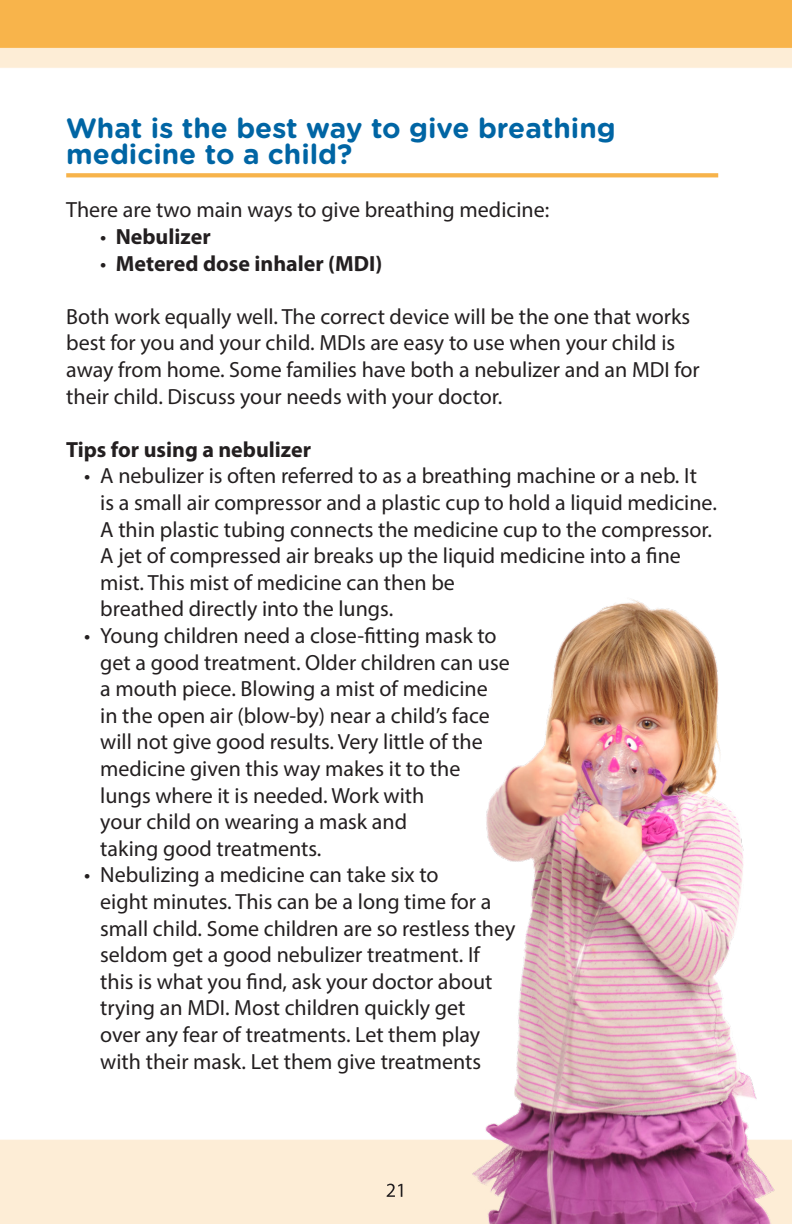
<style>
.page{position:relative;width:792px;height:1224px;background:#fff}
.page>*{position:absolute;margin:0;border:0;box-sizing:border-box;transform-origin:0 0}
.t1{font:700 28px/26.6px "Gotham Rounded";color:#0065a4}
.t2{font:22px/26.6px "Myriad Pro";color:#231f20}
.t3{font:700 22px "Myriad Pro";color:#231f20}
.s1{font-weight:400}
</style>
<div class="page">
<img style="left:0;top:0;width:792px;height:1224px">
<svg style="left:66px;top:173px;width:652px;height:4px;background:#f7b652"></svg>
<img style="left:362px;top:467px;width:430px;height:757px">
<svg style="left:387px;top:1184px;width:15px;height:13px"></svg>
<p class="t1" style="left:66px;top:113px;width:551px">What is the best way to give breathing medicine to a child?</p>
<p class="t2" style="left:66px;top:196px;width:485px">There are two main ways to give breathing medicine:</p>
<p class="t3" style="left:100px;top:222px;width:112px"><span class="s1">•</span> Nebulizer</p>
<p class="t3" style="left:100px;top:249px;width:284px"><span class="s1">•</span> Metered dose inhaler (MDI)</p>
<p class="t2" style="left:66px;top:303px;width:635px">Both work equally well. The correct device will be the one that works best for you and your child. MDIs are easy to use when your child is away from home. Some families have both a nebulizer and an MDI for their child. Discuss your needs with your doctor.</p>
<p class="t3" style="left:66px;top:435px;width:246px">Tips for using a nebulizer</p>
<p class="t2" style="left:100px;top:462px;width:618px;text-indent:-16px">• A nebulizer is often referred to as a breathing machine or a neb. It<br>is a small air compressor and a plastic cup to hold a liquid medicine.<br>A thin plastic tubing connects the medicine cup to the compressor.<br>A jet of compressed air breaks up the liquid medicine into a fine mist. This mist of medicine can then be<br>breathed directly into the lungs.</p>
<p class="t2" style="left:100px;top:622px;width:411px;text-indent:-16px">• Young children need a close-fitting mask to get a good treatment. Older children can use a mouth piece. Blowing a mist of medicine in the open air (blow-by) near a child’s face will not give good results. Very little of the medicine given this way makes it to the lungs where it is needed. Work with<br>your child on wearing a mask and<br>taking good treatments.</p>
<p class="t2" style="left:100px;top:861px;width:417px;text-indent:-16px">• Nebulizing a medicine can take six to<br>eight minutes. This can be a long time for a small child. Some children are so restless they seldom get a good nebulizer treatment. If this is what you find, ask your doctor about trying an MDI. Most children quickly get<br>over any fear of treatments. Let them play with their mask. Let them give treatments</p>
</div>
